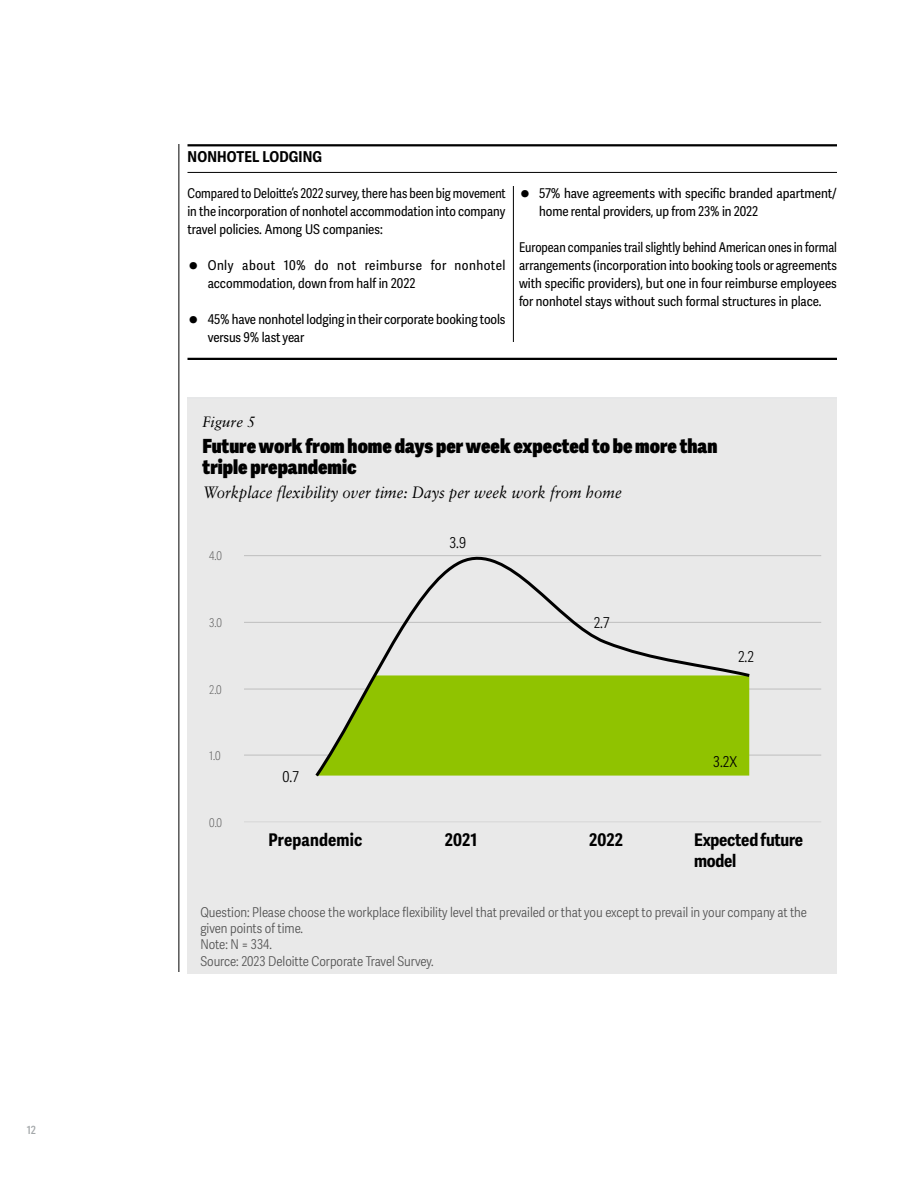
<style>
.page{position:relative;width:918px;height:1188px;background:#fff}
.page>*{position:absolute;margin:0;border:0;box-sizing:border-box;transform-origin:0 0}
.t1{font:800 19.5px/21px "Adelle Sans Cnd";color:#000}
.t2{font:700 17.4px/21px "Adelle Sans Cnd";letter-spacing:-.005em;color:#000}
.t3{font:italic 16.5px "Sabon LT Pro";color:#000;scale:.91 1}
.t4{font:300 15px "Adelle Sans Cnd";color:#000}
.t5{font:700 15px "Adelle Sans Cnd";letter-spacing:.01em;color:#000}
.t6{font:italic 15px "Sabon LT Pro";color:#000}
.t7{font:13.5px/18px "Adelle Sans Cnd";letter-spacing:-.005em;color:#000;text-align:justify;scale:.95 1}
.t8{font:300 13.5px/16.2px "Adelle Sans Cnd";color:#525252}
.t9{font:13.5px/18px "Adelle Sans Cnd";letter-spacing:-.005em;color:#000}
.t10{font:13.5px/18px "Adelle Sans Cnd";letter-spacing:.02em;color:#000}
.t11{font:100 12px "Adelle Sans Cnd";color:#595959}
.t12{font:600 11.25px "Adelle Sans Cnd";color:#a3a7a9}
.s1{font-family:"Sabon LT Pro";font-size:21px}
</style>
<div class="page">
<hr style="left:179px;top:144px;width:1px;height:828px;background:#000">
<div style="left:188px;top:399px;width:649px;height:575px;background:#e9e9e9"></div>
<hr style="left:244px;top:755px;width:577px;height:1px;background:#bebebe">
<hr style="left:244px;top:689px;width:577px;height:1px;background:#bebebe">
<hr style="left:244px;top:622px;width:577px;height:1px;background:#bebebe">
<hr style="left:244px;top:555px;width:577px;height:1px;background:#bebebe">
<hr style="left:244px;top:821px;width:577px;height:1px;background:#d8d8d8">
<svg style="left:312px;top:556px;width:441px;height:221px"></svg>
<hr style="left:188px;top:144px;width:649px;height:2px;background:#000">
<hr style="left:188px;top:358px;width:649px;height:2px;background:#000">
<hr style="left:513px;top:186px;width:1px;height:156px;background:#000">
<hr style="left:188px;top:172px;width:649px;height:1px;background:#000">
<p class="t12" style="left:27px;top:1123px;width:11px">12</p>
<p class="t5" style="left:188px;top:147px;width:136px">NONHOTEL LODGING</p>
<p class="t7" style="left:188px;top:185px;width:336px">Compared to Deloitte’s 2022 survey, there has been big movement in the incorporation of nonhotel accommodation into company travel policies. Among US companies:</p>
<p class="t10" style="left:208px;top:257px;width:299px;text-indent:-20px"><span class="s1">•</span> Only about 10% do not reimburse for nonhotel accommodation, down from half in 2022</p>
<p class="t9" style="left:208px;top:311px;width:299px;text-indent:-20px"><span class="s1">•</span> 45% have nonhotel lodging in their corporate booking tools versus 9% last year</p>
<p class="t9" style="left:539px;top:185px;width:299px;text-indent:-20px"><span class="s1">•</span> 57% have agreements with specific branded apartment/ home rental providers, up from 23% in 2022</p>
<p class="t7" style="left:519px;top:239px;width:336px">European companies trail slightly behind American ones in formal arrangements (incorporation into booking tools or agreements with specific providers), but one in four reimburse employees for nonhotel stays without such formal structures in place.</p>
<p class="t6" style="left:202px;top:412px;width:55px">Figure 5</p>
<h1 class="t1" style="left:203px;top:436px;width:516px">Future work from home days per week expected to be more than triple prepandemic</h1>
<p class="t3" style="left:203px;top:481px;width:462px">Workplace flexibility over time: Days per week work from home</p>
<p class="t11" style="left:209px;top:549px;width:14px">4.0</p>
<p class="t11" style="left:209px;top:616px;width:14px">3.0</p>
<p class="t11" style="left:209px;top:682px;width:14px">2.0</p>
<p class="t11" style="left:209px;top:749px;width:13px">1.0</p>
<p class="t11" style="left:209px;top:816px;width:15px">0.0</p>
<p class="t4" style="left:283px;top:768px;width:18px">0.7</p>
<p class="t4" style="left:449px;top:534px;width:18px">3.9</p>
<p class="t4" style="left:594px;top:614px;width:17px">2.7</p>
<p class="t4" style="left:738px;top:648px;width:17px">2.2</p>
<p class="t4" style="left:713px;top:753px;width:25px">3.2X</p>
<p class="t2" style="left:268px;top:830px;width:95px">Prepandemic</p>
<p class="t2" style="left:445px;top:830px;width:34px">2021</p>
<p class="t2" style="left:589px;top:830px;width:35px">2022</p>
<p class="t2" style="left:694px;top:830px;width:111px">Expected future model</p>
<p class="t8" style="left:200px;top:904px;width:608px">Question: Please choose the workplace flexibility level that prevailed or that you except to prevail in your company at the given points of time.<br>Note: N = 334.<br>Source: 2023 Deloitte Corporate Travel Survey.</p>
</div>
